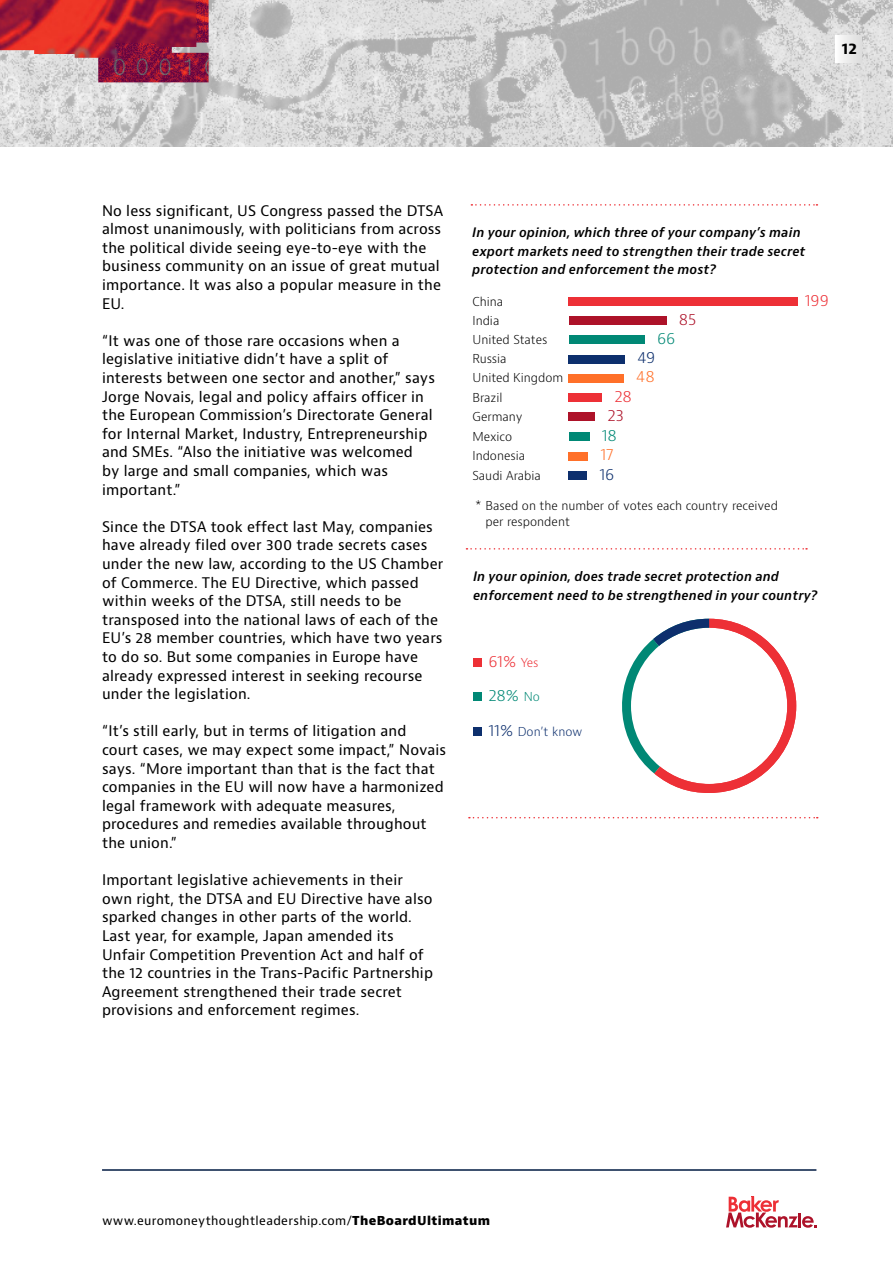
<style>
.page{position:relative;width:893px;height:1263px;background:#fff}
.page>*{position:absolute;margin:0;border:0;box-sizing:border-box;transform-origin:0 0}
.t1{font:300 15.75px "Baker Mc Kenzie Bernini";letter-spacing:-.01em;color:#ed3036}
.t2{font:300 15.75px "Baker Mc Kenzie Bernini";color:#008875}
.t3{font:300 15.75px "Baker Mc Kenzie Bernini";color:#ad1229}
.t4{font:300 15.75px "Baker Mc Kenzie Bernini";color:#ff7029}
.t5{font:300 15.75px "Baker Mc Kenzie Bernini";color:#0d2f6d}
.t6{font:700 15px "Baker Mc Kenzie Bernini";color:#000}
.t7{font:14.25px/18.6px "Baker Mc Kenzie Bernini";letter-spacing:.01em;color:#000}
.t8{font:italic 600 12.75px/18.6px "Baker Mc Kenzie Bernini";letter-spacing:.01em;color:#000}
.t9{font:300 12px/19.5px "Baker Mc Kenzie Bernini";color:#000}
.t10{font:12px "Baker Mc Kenzie Bernini";letter-spacing:.03em;color:#000}
.t11{font:300 12px "Baker Mc Kenzie Bernini";color:#0d2f6d}
.s1{font-size:12px}
.s2{font-size:15.75px}
.s3{font-stretch:expanded}
</style>
<div class="page">
<img style="left:0;top:0;width:893px;height:146px">
<img style="left:0;top:0;width:253px;height:82px">
<img style="left:0;top:0;width:196px;height:58px">
<hr style="left:102px;top:1169px;width:714px;height:2px;background:#001a42">
<div style="left:569px;top:471px;width:18px;height:9px;background:#0d2f6d"></div>
<div style="left:569px;top:452px;width:19px;height:8px;background:#ff7029"></div>
<div style="left:569px;top:432px;width:20px;height:9px;background:#008875"></div>
<div style="left:569px;top:413px;width:26px;height:8px;background:#ad1229"></div>
<div style="left:569px;top:393px;width:33px;height:9px;background:#ed3036"></div>
<div style="left:569px;top:355px;width:56px;height:8px;background:#0d2f6d"></div>
<div style="left:569px;top:374px;width:55px;height:8px;background:#ff7029"></div>
<div style="left:569px;top:336px;width:76px;height:8px;background:#008875"></div>
<div style="left:569px;top:317px;width:97px;height:8px;background:#ad1229"></div>
<div style="left:569px;top:297px;width:229px;height:9px;background:#ed3036"></div>
<svg style="left:471px;top:204px;width:346px;height:2px"></svg>
<svg style="left:466px;top:548px;width:341px;height:2px"></svg>
<svg style="left:726px;top:1196px;width:91px;height:32px"></svg>
<div style="left:836px;top:35px;width:26px;height:27px;background:linear-gradient(to right,#fbfbfb,#ddd)"></div>
<div style="left:473px;top:727px;width:9px;height:8px;background:#0d2f6d"></div>
<div style="left:473px;top:692px;width:9px;height:9px;background:#008875"></div>
<div style="left:473px;top:658px;width:9px;height:8px;background:#ed3036"></div>
<svg style="left:469px;top:817px;width:349px;height:1px"></svg>
<svg style="left:622px;top:619px;width:174px;height:174px"></svg>
<p class="t6" style="left:842px;top:39px;width:16px">12</p>
<p class="t7" style="left:102px;top:201px;width:343px">No less significant, US Congress passed the DTSA almost unanimously, with politicians from across the political divide seeing eye-to-eye with the business community on an issue of great mutual importance. It was also a popular measure in the EU.</p>
<p class="t7" style="left:102px;top:332px;width:334px">“It was one of those rare occasions when a legislative initiative didn’t have a split of interests between one sector and another,” says Jorge Novais, legal and policy affairs officer in the European Commission’s Directorate General for Internal Market, Industry, Entrepreneurship and SMEs. “Also the initiative was welcomed<br>by large and small companies, which was important.”</p>
<p class="t7" style="left:102px;top:518px;width:343px">Since the DTSA took effect last May, companies have already filed over 300 trade secrets cases under the new law, according to the US Chamber of Commerce. The EU Directive, which passed within weeks of the DTSA, still needs to be transposed into the national laws of each of the EU’s 28 member countries, which have two years to do so. But some companies in Europe have already expressed interest in seeking recourse under the legislation.</p>
<p class="t7" style="left:102px;top:722px;width:346px">“It’s still early, but in terms of litigation and court cases, we may expect some impact,” Novais says. “More important than that is the fact that companies in the EU will now have a harmonized legal framework with adequate measures, procedures and remedies available throughout the union.”</p>
<p class="t7" style="left:102px;top:871px;width:332px">Important legislative achievements in their own right, the DTSA and EU Directive have also sparked changes in other parts of the world.<br>Last year, for example, Japan amended its Unfair Competition Prevention Act and half of the 12 countries in the Trans-Pacific Partnership Agreement strengthened their trade secret provisions and enforcement regimes.</p>
<p class="t8" style="left:472px;top:223px;width:335px">In your opinion, which three of your company’s main export markets need to strengthen their trade secret protection and enforcement the most?</p>
<p class="t9" style="left:472px;top:292px;width:32px">China</p>
<p class="t1" style="left:805px;top:290px;width:26px">199</p>
<p class="t9" style="left:472px;top:311px;width:76px;line-height:19px">India<br>United States</p>
<p class="t9" style="left:472px;top:368px;width:92px">United Kingdom</p>
<p class="t3" style="left:679px;top:309px;width:19px">85</p>
<p class="t2" style="left:657px;top:328px;width:20px">66</p>
<p class="t5" style="left:637px;top:347px;width:19px">49</p>
<p class="t9" style="left:472px;top:349px;width:36px">Russia</p>
<p class="t9" style="left:472px;top:388px;width:70px">Brazil<br>Germany<br>Mexico<br>Indonesia<br>Saudi Arabia</p>
<p class="t4" style="left:636px;top:366px;width:20px">48</p>
<p class="t1" style="left:614px;top:385px;width:19px">28</p>
<p class="t3" style="left:607px;top:405px;width:18px">23</p>
<p class="t2" style="left:602px;top:425px;width:17px">18</p>
<p class="t4" style="left:600px;top:444px;width:15px">17</p>
<p class="t5" style="left:599px;top:464px;width:16px">16</p>
<p class="t9" style="left:485px;top:497px;width:294px;line-height:16.5px;text-indent:-10px">* Based on the number of votes each country received per respondent</p>
<p class="t8" style="left:473px;top:567px;width:346px">In your opinion, does trade secret protection and enforcement need to be strengthened in your country?</p>
<p class="t1" style="left:488px;top:650px;width:52px">61% <span class="s1">Yes</span></p>
<p class="t2" style="left:488px;top:685px;width:53px">28% <span class="s1">No</span></p>
<p class="t11" style="left:488px;top:723px;width:96px"><span class="s2">11%</span> Don’t know</p>
<p class="t10" style="left:102px;top:1212px;width:390px">www.euromoneythoughtleadership.com/<span class="s3">TheBoardUltimatum</span></p>
</div>
